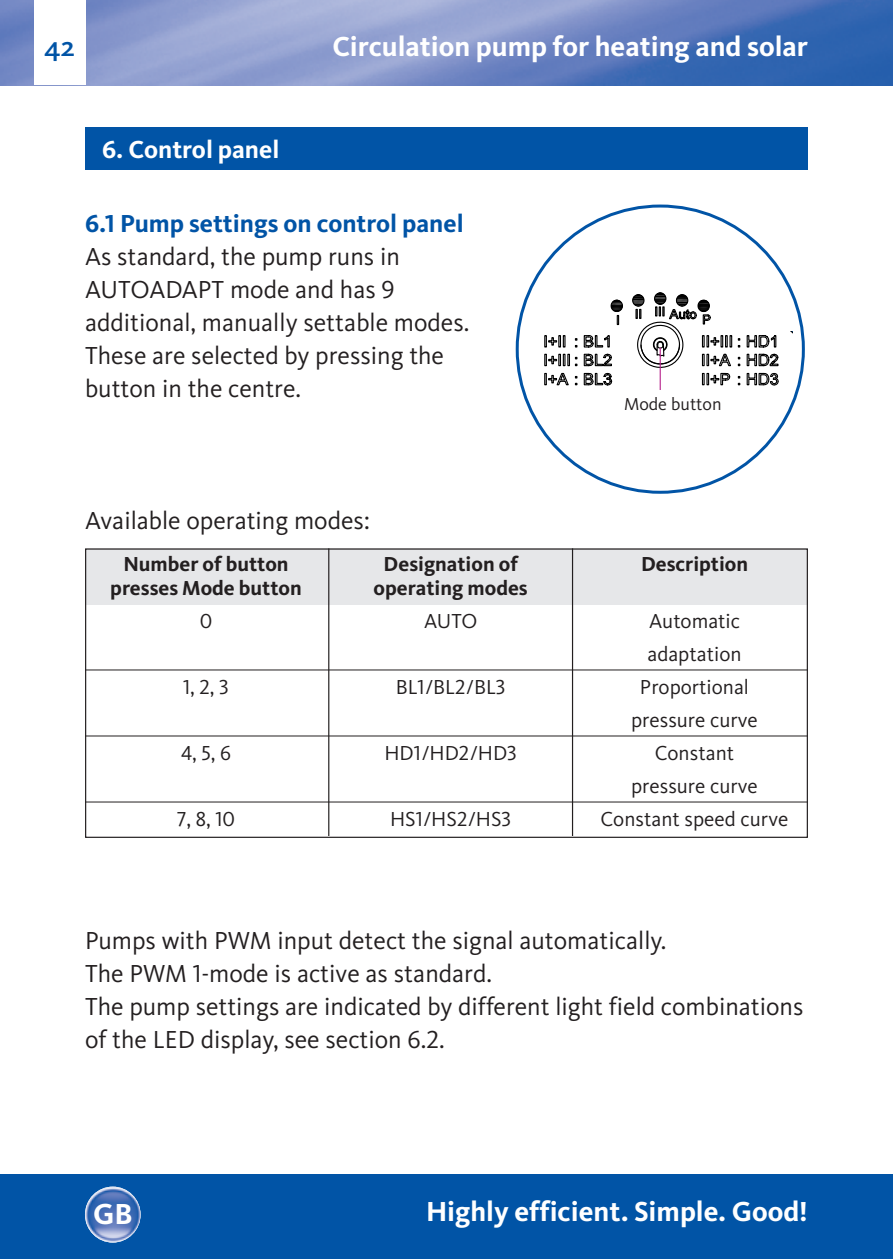
<style>
.page{position:relative;width:893px;height:1259px;background:#fff}
.page>*{position:absolute;margin:0;border:0;box-sizing:border-box;transform-origin:0 0}
.t1{font:700 30px "Kievit OT";color:#fff}
.t2{font:700 28.5px "Kievit OT";color:#fff}
.t3{font:500 28.5px "Kievit OT";color:#0154a6}
.t4{font:25.5px/33px "Kievit OT";color:#231f20}
.t5{font:700 25.5px "Kievit OT";color:#0154a6}
.t6{font:700 25.5px "Kievit OT";color:#fff}
.t7{font:21px/33px "Kievit OT";color:#231f20;text-align:center}
.t8{font:700 21px "Kievit OT";color:#231f20}
.t9{font:18px "Kievit OT";color:#231f20}
</style>
<div class="page">
<img style="left:0;top:0;width:893px;height:85px">
<div style="left:0;top:1174px;width:893px;height:84px;background:#0154a6"></div>
<div style="left:34px;top:0;width:51px;height:85px;background:#fff"></div>
<img style="left:85px;top:1186px;width:56px;height:56px;border-radius:50%">
<div style="left:85px;top:128px;width:723px;height:42px;background:#0154a6"></div>
<div style="left:85px;top:548px;width:723px;height:57px;background:#e6e7e9"></div>
<hr style="left:85px;top:669px;width:723px;height:1px;background:#231f20">
<hr style="left:85px;top:735px;width:723px;height:1px;background:#231f20">
<hr style="left:85px;top:801px;width:723px;height:1px;background:#231f20">
<hr style="left:328px;top:548px;width:1px;height:288px;background:#231f20">
<hr style="left:572px;top:548px;width:1px;height:288px;background:#231f20">
<svg style="left:516px;top:204px;width:289px;height:290px"></svg>
<p class="t3" style="left:44px;top:35px;width:32px">42</p>
<p class="t2" style="left:332px;top:35px;width:477px">Circulation pump for heating and solar</p>
<p class="t6" style="left:102px;top:140px;width:179px">6. Control panel</p>
<p class="t5" style="left:85px;top:214px;width:380px">6.1 Pump settings on control panel</p>
<p class="t4" style="left:85px;top:242px;width:386px">As standard, the pump runs in<br>AUTOADAPT mode and has 9 additional, manually settable modes.<br>These are selected by pressing the button in the centre.</p>
<p class="t9" style="left:624px;top:397px;width:99px">Mode button</p>
<p class="t4" style="left:85px;top:506px;width:286px">Available operating modes:</p>
<p class="t8" style="left:123px;top:556px;width:167px">Number of button</p>
<p class="t8" style="left:384px;top:556px;width:136px">Designation of</p>
<p class="t8" style="left:641px;top:556px;width:109px">Description</p>
<p class="t8" style="left:110px;top:580px;width:193px">presses Mode button</p>
<p class="t8" style="left:374px;top:580px;width:156px">operating modes</p>
<p class="t7" style="left:200px;top:606px;width:14px">0</p>
<p class="t7" style="left:424px;top:606px;width:55px">AUTO</p>
<p class="t7" style="left:647px;top:606px;width:96px;text-align:left">Automatic adaptation</p>
<p class="t7" style="left:183px;top:672px;width:47px">1, 2, 3</p>
<p class="t7" style="left:396px;top:672px;width:111px">BL1/BL2/BL3</p>
<p class="t7" style="left:631px;top:672px;width:128px">Proportional pressure curve</p>
<p class="t7" style="left:181px;top:738px;width:51px">4, 5, 6</p>
<p class="t7" style="left:384px;top:738px;width:134px">HD1/HD2/HD3</p>
<p class="t7" style="left:631px;top:738px;width:128px">Constant pressure curve</p>
<p class="t7" style="left:177px;top:804px;width:59px">7, 8, 10</p>
<p class="t7" style="left:390px;top:804px;width:123px">HS1/HS2/HS3</p>
<p class="t7" style="left:601px;top:804px;width:189px">Constant speed curve</p>
<p class="t4" style="left:85px;top:926px;width:720px">Pumps with PWM input detect the signal automatically.<br>The PWM 1-mode is active as standard.<br>The pump settings are indicated by different light field combinations of the LED display, see section 6.2.</p>
<p class="t1" style="left:93px;top:1202px;width:41px">GB</p>
<p class="t2" style="left:426px;top:1200px;width:383px">Highly efficient. Simple. Good!</p>
</div>
